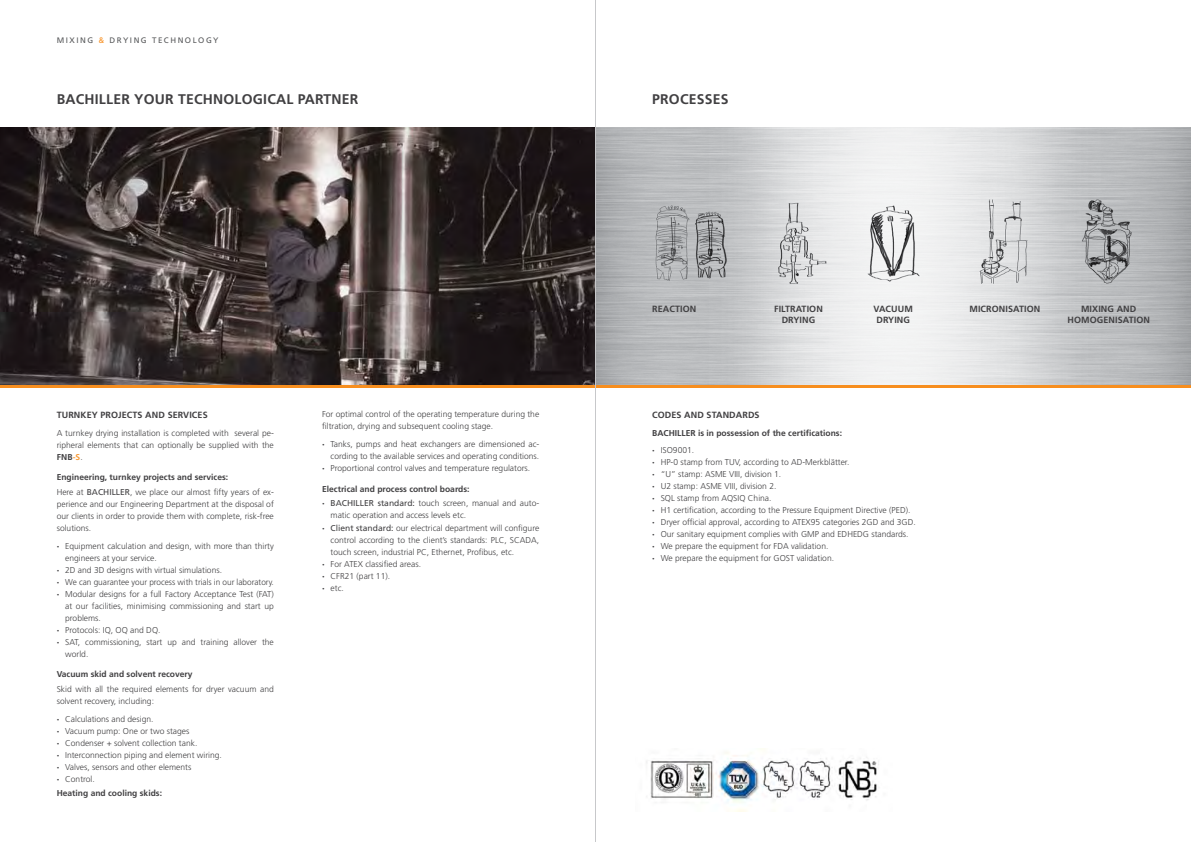
<style>
.page{position:relative;width:1191px;height:842px;background:#fff}
.page>*{position:absolute;margin:0;border:0;box-sizing:border-box;transform-origin:0 0}
.t1{font:700 14px "Frutiger LT Std";letter-spacing:.015em;color:#414042}
.t2{font:700 9px/10.8px "Frutiger LT Std";letter-spacing:.01em;color:#414042;text-align:center}
.t3{font:300 8.5px/12px "Frutiger LT Std";color:#414042}
.t4{font:700 8.5px/14.8px "Frutiger LT Std";color:#414042}
.t5{font:8px "Frutiger LT Std";letter-spacing:.19em;color:#58595b}
.s1{color:#f78e1e}
.s2{font-weight:700}
.s3{font-weight:700;color:#f89a35}
.s4{font-weight:300}
.s5{font-weight:400}
.s6{font-weight:900}
</style>
<div class="page">
<img style="left:596px;top:128px;width:595px;height:258px">
<img style="left:646px;top:748px;width:233px;height:63px">
<svg style="left:0;top:128px;width:595px;height:258px"></svg>
<hr style="left:0;top:386px;width:1191px;height:2px;background:#f78e1e">
<hr style="left:595px;top:0;width:1px;height:842px;background:#c7c8ca">
<p class="t5" style="left:57px;top:35px;width:163px">MIXING <span class="s1">&amp;</span> DRYING TECHNOLOGY</p>
<h1 class="t1" style="left:57px;top:91px;width:303px">BACHILLER YOUR TECHNOLOGICAL PARTNER</h1>
<h1 class="t1" style="left:652px;top:91px;width:10px">processes</h1>
<p class="t2" style="left:57px;top:409px;width:152px">TURNKEY PROJECTS AND SERVICES</p>
<p class="t3" style="left:57px;top:427px;width:219px;text-align:justify">A turnkey drying installation is completed with several pe&shy;ripheral elements that can optionally be supplied with the <span class="s2">FNB</span><span class="s3">-S</span>.</p>
<p class="t4" style="left:57px;top:470px;width:219px">Engineering, turnkey projects and services:<br><span class="s4">Here at</span> <span class="s5">BACHILLER</span><span class="s4">, we place our almost fifty years of ex-</span></p>
<p class="t3" style="left:57px;top:498px;width:219px;text-align:justify">perience and our Engineering Department at the disposal of our clients in order to provide them with complete, risk-free solutions.</p>
<p class="t3" style="left:57px;top:540px;width:219px"><span class="s6">·</span> Equipment calculation and design, with more than thirty</p>
<p class="t3" style="left:65px;top:552px;width:93px">engineers at your service.</p>
<p class="t3" style="left:57px;top:564px;width:167px"><span class="s6">·</span> 2D and 3D designs with virtual simulations.</p>
<p class="t3" style="left:57px;top:576px;width:219px"><span class="s6">·</span> We can guarantee your process with trials in our laboratory.</p>
<p class="t3" style="left:57px;top:588px;width:219px"><span class="s6">·</span> Modular designs for a full Factory Acceptance Test (FAT)</p>
<p class="t3" style="left:65px;top:600px;width:210px">at our facilities, minimising commissioning and start up</p>
<p class="t3" style="left:65px;top:612px;width:37px">problems.</p>
<p class="t3" style="left:57px;top:624px;width:105px"><span class="s6">·</span> Protocols: IQ, OQ and DQ.</p>
<p class="t3" style="left:57px;top:636px;width:219px"><span class="s6">·</span> SAT, commissioning, start up and training allover the</p>
<p class="t3" style="left:65px;top:648px;width:25px">world.</p>
<p class="t4" style="left:57px;top:667px;width:137px">Vacuum skid and solvent recovery</p>
<p class="t3" style="left:57px;top:683px;width:219px">Skid with all the required elements for dryer vacuum and solvent recovery, including:</p>
<p class="t3" style="left:57px;top:713px;width:167px"><span class="s6">·</span> Calculations and design.<br><span class="s6">·</span> Vacuum pump: One or two stages<br><span class="s6">·</span> Condenser + solvent collection tank.<br><span class="s6">·</span> Interconnection piping and element wiring. <span class="s6">·</span> Valves, sensors and other elements<br><span class="s6">·</span> Control.</p>
<p class="t4" style="left:57px;top:786px;width:107px">Heating and cooling skids:</p>
<p class="t3" style="left:322px;top:409px;width:219px">For optimal control of the operating temperature during the filtration, drying and subsequent cooling stage.</p>
<p class="t3" style="left:322px;top:438px;width:219px"><span class="s6">·</span> Tanks, pumps and heat exchangers are dimensioned ac-</p>
<p class="t3" style="left:330px;top:450px;width:210px">cording to the available services and operating conditions.</p>
<p class="t3" style="left:322px;top:462px;width:210px"><span class="s6">·</span> Proportional control valves and temperature regulators.</p>
<p class="t4" style="left:322px;top:481px;width:219px">Electrical and process control boards:<br><span class="s6">·</span> <span class="s5">BACHILLER standard:</span> <span class="s4">touch screen, manual and auto-</span></p>
<p class="t3" style="left:330px;top:510px;width:137px">matic operation and access levels etc.</p>
<p class="t3" style="left:322px;top:522px;width:219px"><span class="s6">·</span> <span class="s5">Client standard:</span> our electrical department will configure</p>
<p class="t3" style="left:330px;top:534px;width:210px">control according to the client’s standards: PLC, SCADA,</p>
<p class="t3" style="left:330px;top:546px;width:185px">touch screen, industrial PC, Ethernet, Profibus, etc.</p>
<p class="t3" style="left:322px;top:558px;width:100px"><span class="s6">·</span> For ATEX classified areas.</p>
<p class="t3" style="left:322px;top:570px;width:70px"><span class="s6">·</span> CFR21 (part 11).</p>
<p class="t3" style="left:322px;top:582px;width:23px"><span class="s6">·</span> etc.</p>
<p class="t2" style="left:652px;top:303px;width:46px">REACTION</p>
<p class="t2" style="left:774px;top:303px;width:50px">FILTRATION<br>DRYING</p>
<p class="t2" style="left:873px;top:303px;width:41px">VACUUM<br>DRYING</p>
<p class="t2" style="left:969px;top:303px;width:72px">MICRONISATION</p>
<p class="t2" style="left:1067px;top:303px;width:84px">MIXING AND<br>HOMOGENISATION</p>
<p class="t2" style="left:652px;top:409px;width:109px">CODES AND STANDARDS</p>
<p class="t4" style="left:652px;top:424px;width:191px;line-height:17.7px">BACHILLER is in possession of the certifications: <span class="s6">·</span> <span class="s4">ISO9001.</span></p>
<p class="t3" style="left:652px;top:456px;width:265px"><span class="s6">·</span> HP-0 stamp from TUV, according to AD-Merkblätter.<br><span class="s6">·</span> “U” stamp: ASME VIII, division 1.<br><span class="s6">·</span> U2 stamp: ASME VIII, division 2.<br><span class="s6">·</span> SQL stamp from AQSIQ China.<br><span class="s6">·</span> H1 certification, according to the Pressure Equipment Directive (PED).<br><span class="s6">·</span> Dryer official approval, according to ATEX95 categories 2GD and 3GD. <span class="s6">·</span> Our sanitary equipment complies with GMP and EDHEDG standards.<br><span class="s6">·</span> We prepare the equipment for FDA validation.<br><span class="s6">·</span> We prepare the equipment for GOST validation.</p>
</div>
